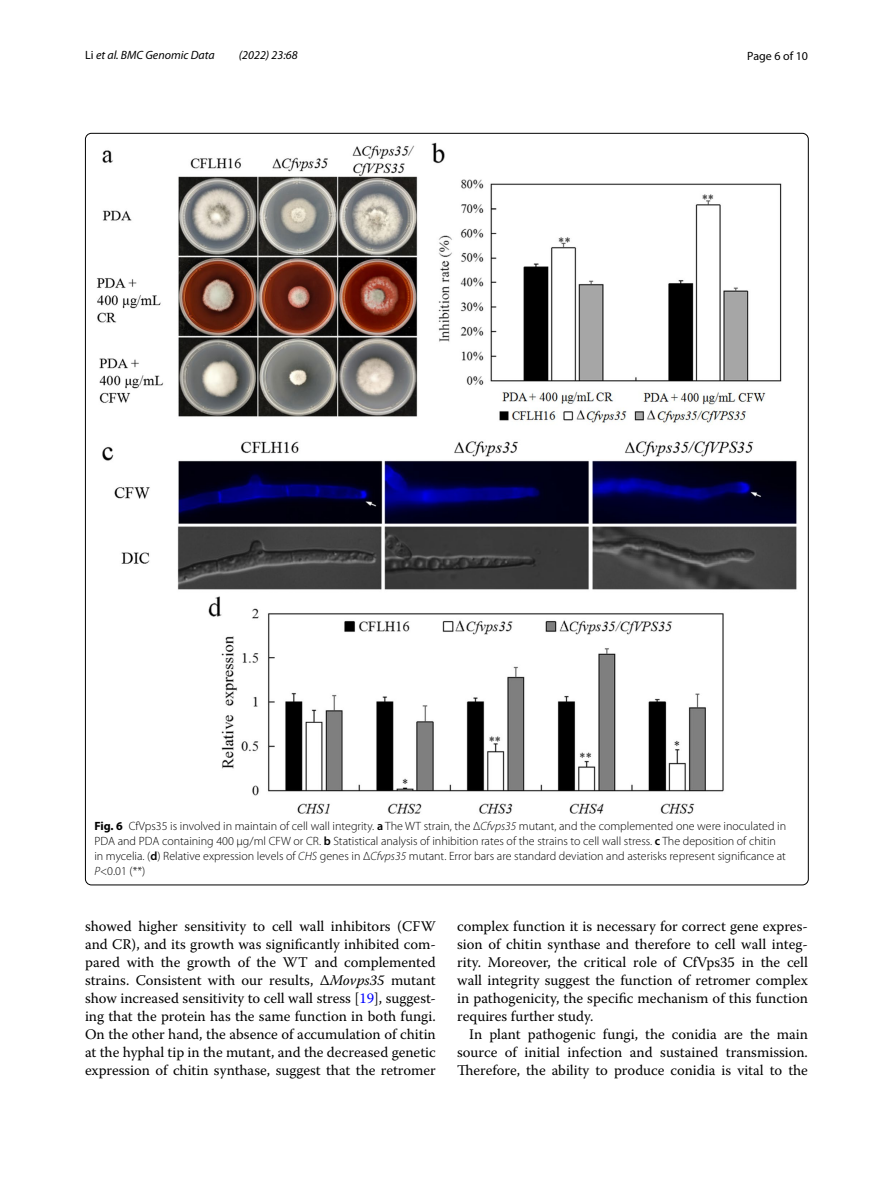
<style>
.page{position:relative;width:893px;height:1187px;background:#fff}
.page>*{position:absolute;margin:0;border:0;box-sizing:border-box;transform-origin:0 0}
.t1{font:14.7px/18px "Warnock Pro";color:#000;text-align:justify}
.t2{font:300 12px/15px "Myriad Pro";color:#000}
.t3{font:italic 12px "Myriad Pro";color:#000}
.t4{font:12px "Myriad Pro";color:#000}
.s1{font-style:normal}
.s2{font-weight:700}
.s3{font-weight:600}
.s4{font-style:italic}
.s5{color:#00f}
</style>
<div class="page">
<img style="left:97px;top:142px;width:700px;height:672px">
<p class="t3" style="left:85px;top:48px;width:131px"><span class="s1">Li</span> et al. BMC Genomic Data</p>
<p class="t3" style="left:239px;top:48px;width:60px">(2022) 23:68</p>
<p class="t4" style="left:747px;top:48px;width:62px">Page 6 of 10</p>
<p class="t2" style="left:94px;top:818px;width:693px"><span class="s2">Fig. 6</span> CfVps35 is involved in maintain of cell wall integrity. <span class="s3">a</span> The WT strain, the Δ<span class="s4">Cfvps35</span> mutant, and the complemented one were inoculated in PDA and PDA containing 400 μg/ml CFW or CR. <span class="s3">b</span> Statistical analysis of inhibition rates of the strains to cell wall stress. <span class="s3">c</span> The deposition of chitin in mycelia. (<span class="s3">d</span>) Relative expression levels of <span class="s4">CHS</span> genes in Δ<span class="s4">Cfvps35</span> mutant. Error bars are standard deviation and asterisks represent significance at <span class="s4">P</span>&lt;0.01 (**)</p>
<p class="t1" style="left:85px;top:916px;width:352px">showed higher sensitivity to cell wall inhibitors (CFW and CR), and its growth was significantly inhibited com&shy;pared with the growth of the WT and complemented strains. Consistent with our results, ∆<span class="s4">Movps35</span> mutant show increased sensitivity to cell wall stress [<span class="s5">19</span>], suggest&shy;ing that the protein has the same function in both fungi.<br>On the other hand, the absence of accumulation of chitin at the hyphal tip in the mutant, and the decreased genetic expression of chitin synthase, suggest that the retromer</p>
<p class="t1" style="left:457px;top:916px;width:352px">complex function it is necessary for correct gene expres&shy;sion of chitin synthase and therefore to cell wall integ&shy;rity. Moreover, the critical role of CfVps35 in the cell wall integrity suggest the function of retromer complex in pathogenicity, the specific mechanism of this function requires further study.</p>
<p class="t1" style="left:457px;top:1024px;width:352px;text-indent:12px">In plant pathogenic fungi, the conidia are the main source of initial infection and sustained transmission.<br>Therefore, the ability to produce conidia is vital to the</p>
</div>
